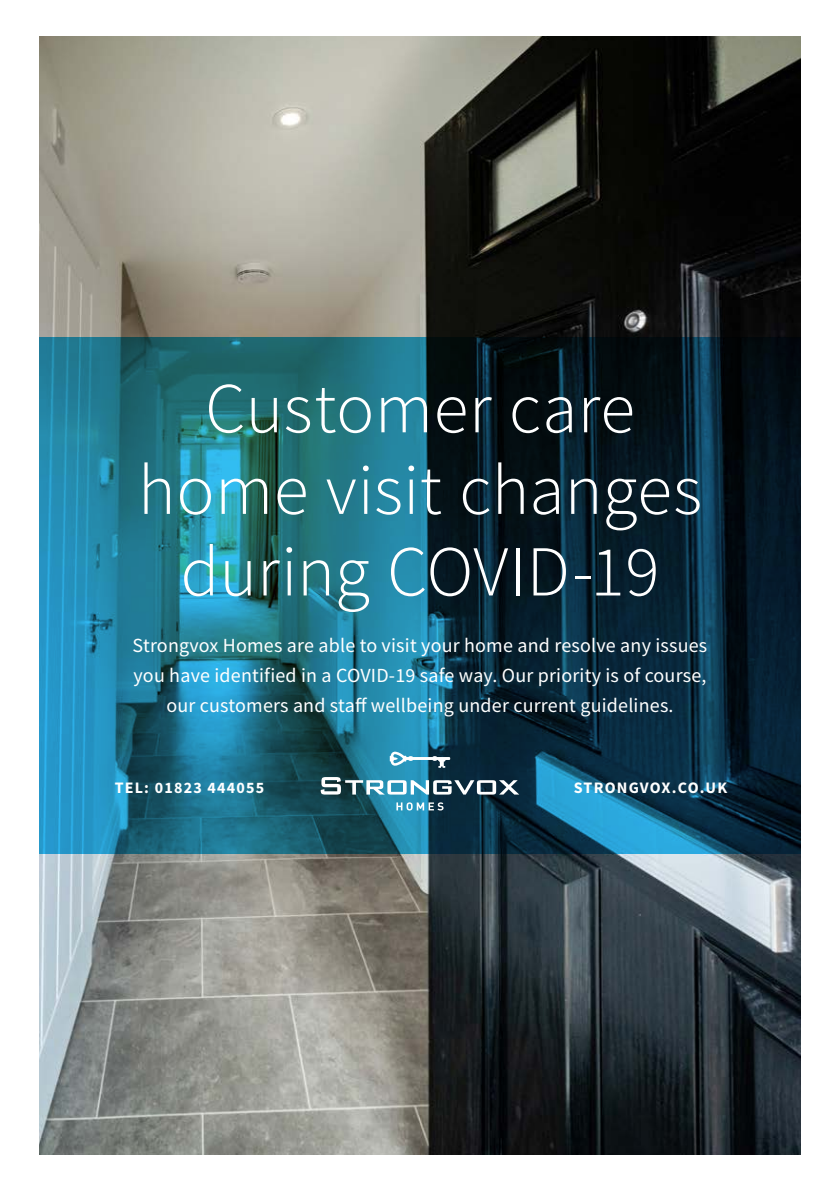
<style>
.page{position:relative;width:840px;height:1191px;background:#fff}
.page>*{position:absolute;margin:0;border:0;box-sizing:border-box;transform-origin:0 0}
.t1{font:300 71.6px/81.6px "Source Sans Pro";color:#fff;text-align:center}
.COPY{font:20px/30px "Source Sans Pro";letter-spacing:.01em;color:#fff;text-align:center}
.t2{font:700 16px "Source Sans Pro";letter-spacing:.075em;color:#fff}
</style>
<div class="page">
<img style="left:39px;top:36px;width:761px;height:1118px">
<svg style="left:39px;top:337px;width:761px;height:516px;background:#155064"></svg>
<svg style="left:396px;top:802px;width:47px;height:8px"></svg>
<svg style="left:320px;top:777px;width:199px;height:17px"></svg>
<svg style="left:389px;top:751px;width:61px;height:17px"></svg>
<p class="t1" style="left:138px;top:368px;width:565px">Customer care home visit changes during COVID-19</p>
<p class="COPY" style="left:132px;top:630px;width:576px">Strongvox Homes are able to visit your home and resolve any issues you have identified in a COVID-19 safe way. Our priority is of course, our customers and staff wellbeing under current guidelines.</p>
<p class="t2" style="left:115px;top:777px;width:151px">TEL: 01823 444055</p>
<p class="t2" style="left:573px;top:777px;width:155px">STRONGVOX.CO.UK</p>
</div>
